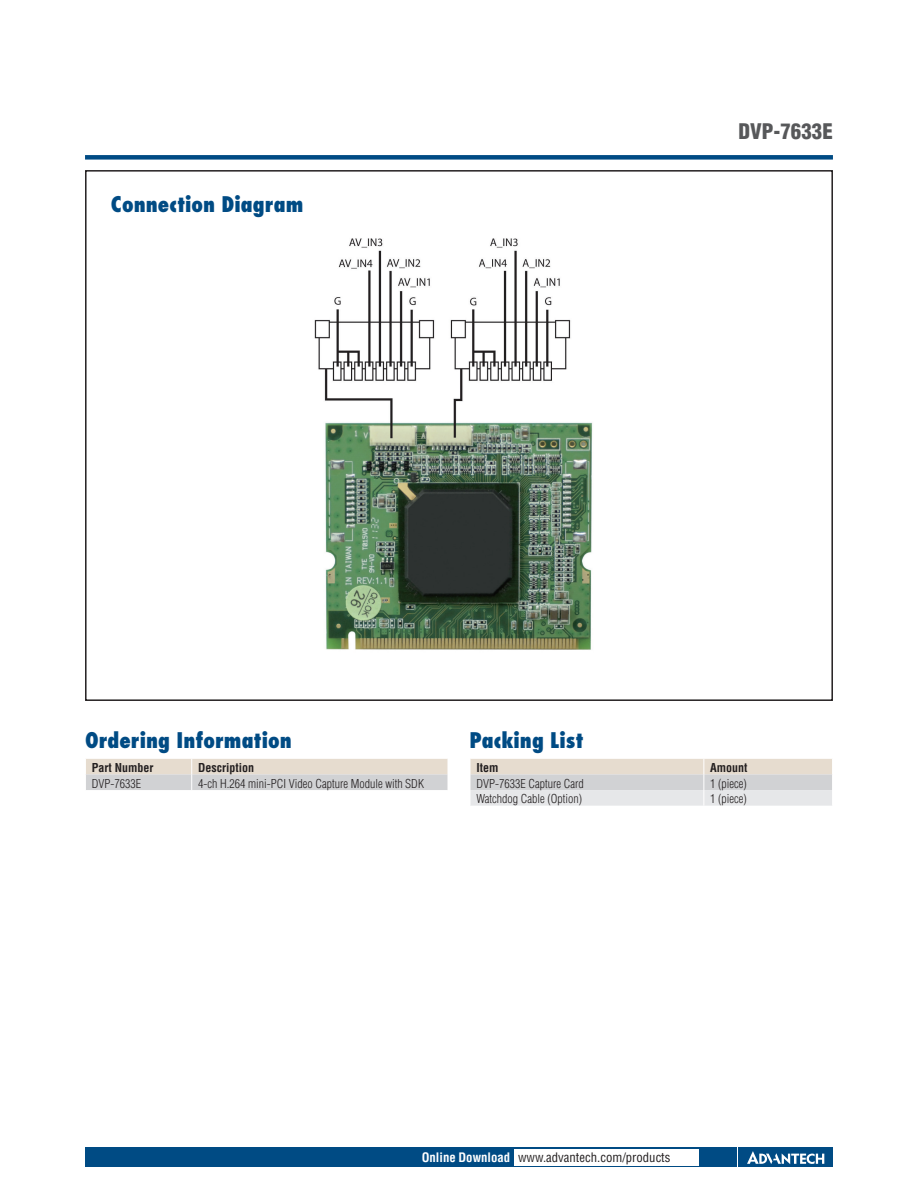
<style>
.page{position:relative;width:918px;height:1188px;background:#fff}
.page>*{position:absolute;margin:0;border:0;box-sizing:border-box;transform-origin:0 0}
.DS_Paragraph_Header{font:800 condensed 21px "Futura";color:#004b84}
.DS_Headline-1P{font:900 condensed 21px "Helvetica";color:#57585a}
.t1{font:condensed 12.75px "Helvetica";color:#231f20}
.DS_Tab-data{font:300 condensed 12px "Helvetica";color:#231f20}
.DS_Tab-data_bold{font:700 condensed 12px "Helvetica";color:#231f20}
.s1{font-weight:700;color:#fff}
</style>
<div class="page">
<div style="left:85px;top:155px;width:748px;height:5px;background:#004b84"></div>
<div style="left:85px;top:1147px;width:651px;height:20px;background:#004b84"></div>
<div style="left:738px;top:1147px;width:95px;height:20px;background:#004b84"></div>
<svg style="left:747px;top:1151px;width:77px;height:13px"></svg>
<div style="left:514px;top:1149px;width:184px;height:16px;background:#fff"></div>
<svg style="left:86px;top:759px;width:362px;height:31px;background:#dbd7d1"></svg>
<svg style="left:470px;top:759px;width:362px;height:47px;background:#dfdcda"></svg>
<img style="left:314px;top:238px;width:279px;height:412px">
<h1 class="DS_Paragraph_Header" style="left:111px;top:191px;width:194px">Connection Diagram</h1>
<p class="DS_Headline-1P" style="left:738px;top:119px;width:96px">DVP-7633E</p>
<p class="DS_Paragraph_Header" style="left:85px;top:727px;width:208px">Ordering Information</p>
<p class="DS_Tab-data_bold" style="left:92px;top:760px;width:63px">Part Number</p>
<p class="DS_Tab-data_bold" style="left:198px;top:760px;width:57px">Description</p>
<p class="DS_Tab-data" style="left:92px;top:776px;width:51px">DVP-7633E</p>
<p class="DS_Tab-data" style="left:198px;top:776px;width:227px">4-ch H.264 mini-PCI Video Capture Module with SDK</p>
<p class="DS_Paragraph_Header" style="left:470px;top:727px;width:116px">Packing List</p>
<p class="DS_Tab-data_bold" style="left:476px;top:760px;width:24px">Item</p>
<p class="DS_Tab-data_bold" style="left:710px;top:760px;width:39px">Amount</p>
<p class="DS_Tab-data" style="left:476px;top:776px;width:109px">DVP-7633E Capture Card</p>
<p class="DS_Tab-data" style="left:710px;top:776px;width:38px">1 (piece)</p>
<p class="DS_Tab-data" style="left:476px;top:792px;width:107px">Watchdog Cable (Option)</p>
<p class="DS_Tab-data" style="left:710px;top:792px;width:38px">1 (piece)</p>
<p class="t1" style="left:422px;top:1150px;width:250px"><span class="s1">Online Download</span> www.advantech.com/products</p>
</div>
